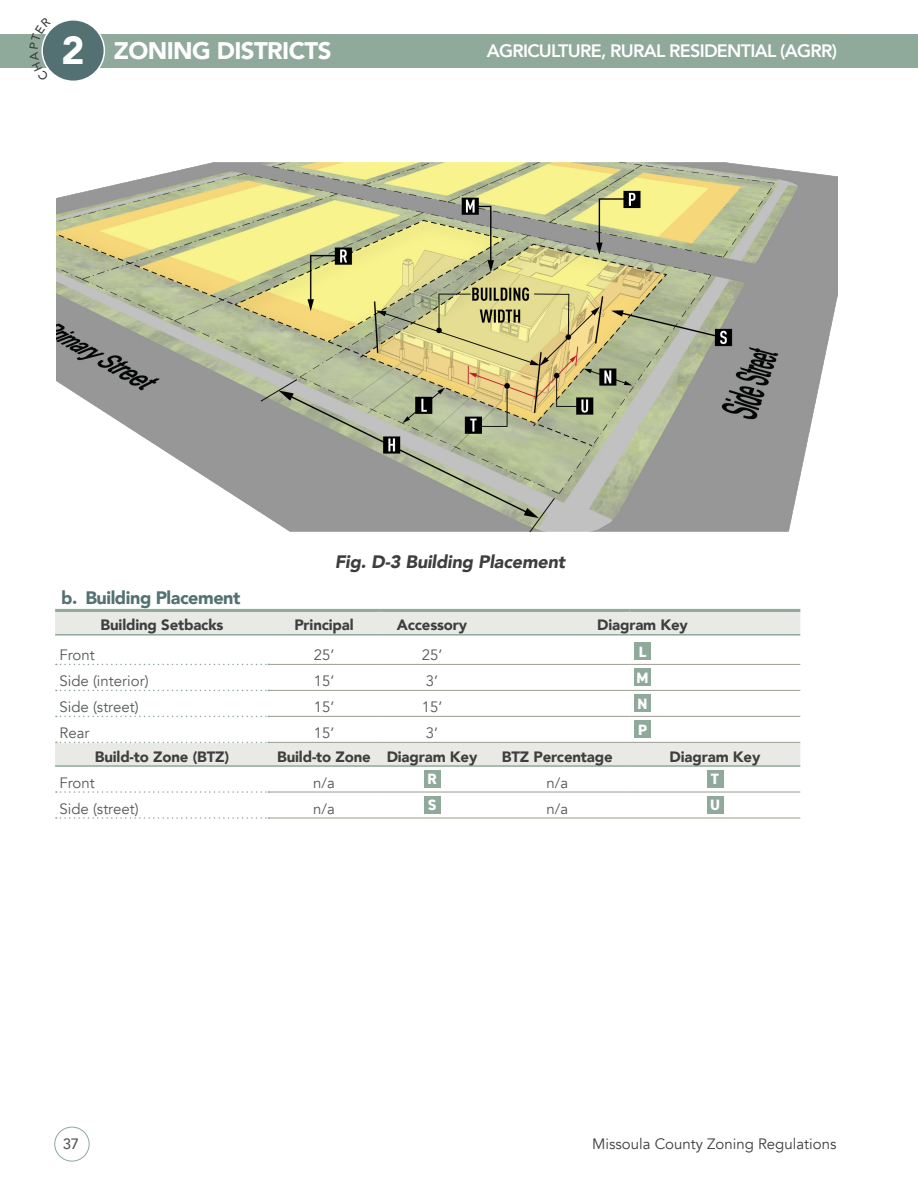
<style>
.page{position:relative;width:918px;height:1188px;background:#fff}
.page>*{position:absolute;margin:0;border:0;box-sizing:border-box;transform-origin:0 0}
.t1{font:900 24px "Avenir";letter-spacing:-.025em;color:#fff}
.t2{font:800 18px "Avenir";color:#fff}
.t3{font:italic 900 18px "Avenir";letter-spacing:-.01em;color:#3e3e3f}
.t4{font:900 18px "Avenir";letter-spacing:-.025em;color:#537173}
.t5{font:900 15px "Avenir";letter-spacing:-.01em;color:#3e3e3f}
.t6{font:15px "Avenir";color:#57585a}
.t7{font:15px "Avenir";color:#3e3e3f}
.t8{font:800 15px "DIN2014";color:#fff}
.t9{font:500 15px "Avenir";color:#57585a}
.s1{font-size:39px}
</style>
<div class="page">
<div style="left:0;top:34px;width:918px;height:33px;background:#8fa99b"></div>
<div style="left:42px;top:20px;width:62px;height:61px;background:#537173;border-radius:50%"></div>
<div style="left:41px;top:19px;width:64px;height:63px;border:2px solid #fff;border-radius:50%"></div>
<div style="left:54px;top:1127px;width:36px;height:35px;border:1px solid #8fa99b;border-radius:50%"></div>
<img style="left:56px;top:163px;width:782px;height:368px">
<svg style="left:55px;top:612px;width:745px;height:153px"></svg>
<hr style="left:55px;top:634px;width:214px;height:2px;background:#8fa99b">
<hr style="left:269px;top:634px;width:110px;height:2px;background:#8fa99b">
<hr style="left:379px;top:634px;width:106px;height:2px;background:#8fa99b">
<hr style="left:55px;top:765px;width:214px;height:2px;background:#8fa99b">
<hr style="left:269px;top:765px;width:110px;height:2px;background:#8fa99b">
<hr style="left:379px;top:765px;width:106px;height:2px;background:#8fa99b">
<hr style="left:485px;top:765px;width:145px;height:2px;background:#8fa99b">
<hr style="left:630px;top:765px;width:170px;height:2px;background:#8fa99b">
<svg style="left:56px;top:664px;width:213px;height:1px"></svg>
<svg style="left:56px;top:690px;width:213px;height:1px"></svg>
<svg style="left:56px;top:716px;width:213px;height:1px"></svg>
<svg style="left:56px;top:742px;width:213px;height:1px"></svg>
<svg style="left:56px;top:791px;width:213px;height:2px"></svg>
<svg style="left:56px;top:817px;width:213px;height:2px"></svg>
<hr style="left:269px;top:742px;width:110px;height:1px;background:#a6a79b">
<hr style="left:379px;top:742px;width:106px;height:1px;background:#a6a79b">
<hr style="left:269px;top:791px;width:110px;height:2px;background:#a6a79b">
<hr style="left:379px;top:791px;width:106px;height:2px;background:#a6a79b">
<hr style="left:485px;top:791px;width:145px;height:2px;background:#a6a79b">
<hr style="left:630px;top:791px;width:170px;height:2px;background:#a6a79b">
<hr style="left:269px;top:817px;width:110px;height:2px;background:#a6a79b">
<hr style="left:379px;top:817px;width:106px;height:2px;background:#a6a79b">
<hr style="left:485px;top:817px;width:145px;height:2px;background:#a6a79b">
<hr style="left:630px;top:817px;width:170px;height:2px;background:#a6a79b">
<hr style="left:269px;top:664px;width:110px;height:1px;background:#a6a79b">
<hr style="left:379px;top:664px;width:106px;height:1px;background:#a6a79b">
<hr style="left:269px;top:690px;width:110px;height:1px;background:#a6a79b">
<hr style="left:379px;top:690px;width:106px;height:1px;background:#a6a79b">
<hr style="left:269px;top:716px;width:110px;height:1px;background:#a6a79b">
<hr style="left:379px;top:716px;width:106px;height:1px;background:#a6a79b">
<hr style="left:55px;top:609px;width:214px;height:3px;background:#8fa99b">
<hr style="left:269px;top:609px;width:110px;height:3px;background:#8fa99b">
<hr style="left:379px;top:609px;width:106px;height:3px;background:#8fa99b">
<hr style="left:485px;top:609px;width:145px;height:3px;background:#8fa99b">
<hr style="left:630px;top:609px;width:170px;height:3px;background:#8fa99b">
<hr style="left:485px;top:634px;width:145px;height:2px;background:#8fa99b">
<hr style="left:630px;top:634px;width:170px;height:2px;background:#8fa99b">
<hr style="left:485px;top:664px;width:145px;height:1px;background:#a6a79b">
<hr style="left:630px;top:664px;width:170px;height:1px;background:#a6a79b">
<hr style="left:485px;top:690px;width:145px;height:1px;background:#a6a79b">
<hr style="left:630px;top:690px;width:170px;height:1px;background:#a6a79b">
<hr style="left:485px;top:716px;width:145px;height:1px;background:#a6a79b">
<hr style="left:630px;top:716px;width:170px;height:1px;background:#a6a79b">
<hr style="left:485px;top:742px;width:145px;height:1px;background:#a6a79b">
<hr style="left:630px;top:742px;width:170px;height:1px;background:#a6a79b">
<div style="left:634px;top:643px;width:17px;height:17px;background:#8fa99b"></div>
<div style="left:634px;top:669px;width:17px;height:17px;background:#8fa99b"></div>
<div style="left:634px;top:695px;width:17px;height:17px;background:#8fa99b"></div>
<div style="left:634px;top:721px;width:17px;height:17px;background:#8fa99b"></div>
<div style="left:424px;top:770px;width:16px;height:18px;background:#8fa99b"></div>
<div style="left:707px;top:770px;width:16px;height:18px;background:#8fa99b"></div>
<div style="left:424px;top:796px;width:16px;height:18px;background:#8fa99b"></div>
<div style="left:707px;top:796px;width:16px;height:18px;background:#8fa99b"></div>
<svg style="left:29px;top:28px;width:22px;height:45px"></svg>
<h1 class="t1" style="left:61px;top:30px;width:272px"><span class="s1">2</span> Zoning Districts</h1>
<p class="t2" style="left:487px;top:37px;width:37px">AGRICULTURE</p>
<p class="t2" style="left:601px;top:37px;width:21px">, RURAL</p>
<p class="t2" style="left:669px;top:37px;width:11px">RESIDENTIAL</p>
<p class="t2" style="left:780px;top:37px;width:30px">(AGRR</p>
<p class="t2" style="left:832px;top:37px;width:7px">)</p>
<p class="t3" style="left:335px;top:547px;width:232px">Fig. D-3 Building Placement</p>
<p class="t4" style="left:61px;top:583px;width:181px">b. Building Placement</p>
<p class="t5" style="left:101px;top:612px;width:124px">Building Setbacks</p>
<p class="t5" style="left:294px;top:612px;width:61px">Principal</p>
<p class="t5" style="left:397px;top:612px;width:72px">Accessory</p>
<p class="t5" style="left:597px;top:612px;width:92px">Diagram Key</p>
<p class="t6" style="left:59px;top:646px;width:37px">Front</p>
<p class="t6" style="left:314px;top:646px;width:22px">25’</p>
<p class="t6" style="left:422px;top:646px;width:22px">25’</p>
<p class="t8" style="left:639px;top:641px;width:9px">L</p>
<p class="t6" style="left:59px;top:672px;width:91px">Side (interior)</p>
<p class="t6" style="left:314px;top:672px;width:22px">15’</p>
<p class="t6" style="left:426px;top:672px;width:14px">3’</p>
<p class="t8" style="left:637px;top:667px;width:14px">M</p>
<p class="t6" style="left:59px;top:698px;width:81px">Side (street)</p>
<p class="t6" style="left:314px;top:698px;width:22px">15’</p>
<p class="t6" style="left:422px;top:698px;width:22px">15’</p>
<p class="t8" style="left:638px;top:693px;width:11px">N</p>
<p class="t6" style="left:59px;top:724px;width:32px">Rear</p>
<p class="t6" style="left:314px;top:724px;width:22px">15’</p>
<p class="t6" style="left:426px;top:724px;width:14px">3’</p>
<p class="t8" style="left:638px;top:719px;width:10px">P</p>
<p class="t5" style="left:95px;top:744px;width:136px">Build-to Zone (BTZ)</p>
<p class="t5" style="left:277px;top:744px;width:202px">Build-to Zone Diagram Key</p>
<p class="t5" style="left:502px;top:744px;width:112px">BTZ Percentage</p>
<p class="t5" style="left:670px;top:744px;width:92px">Diagram Key</p>
<p class="t6" style="left:59px;top:774px;width:37px">Front</p>
<p class="t6" style="left:313px;top:774px;width:23px">n/a</p>
<p class="t8" style="left:427px;top:769px;width:11px">R</p>
<p class="t6" style="left:546px;top:774px;width:23px">n/a</p>
<p class="t8" style="left:711px;top:769px;width:10px">T</p>
<p class="t6" style="left:59px;top:800px;width:81px">Side (street)</p>
<p class="t6" style="left:313px;top:800px;width:23px">n/a</p>
<p class="t8" style="left:428px;top:795px;width:10px">S</p>
<p class="t6" style="left:546px;top:800px;width:23px">n/a</p>
<p class="t8" style="left:710px;top:795px;width:11px">U</p>
<p class="t9" style="left:63px;top:1131px;width:18px">37</p>
<p class="t7" style="left:592px;top:1135px;width:246px">Missoula County Zoning Regulations</p>
</div>
